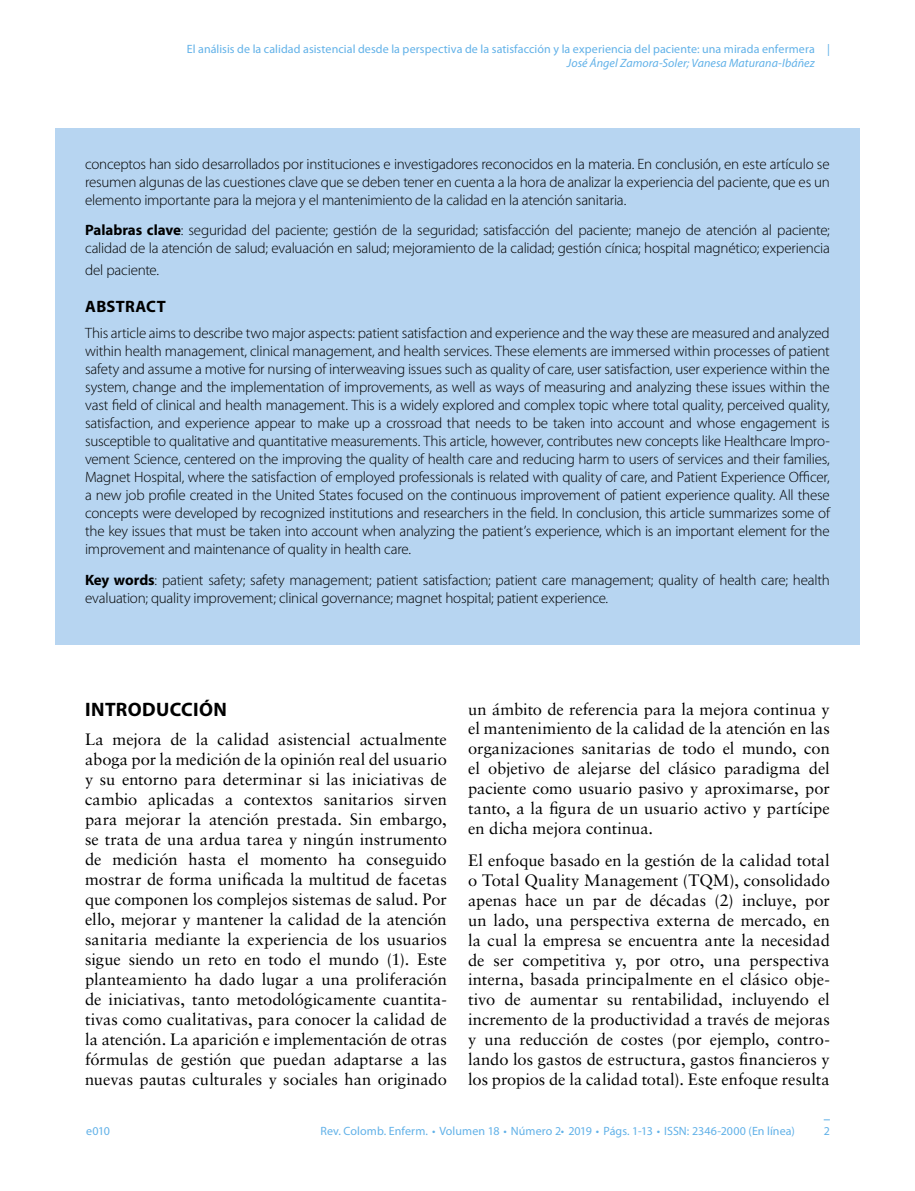
<style>
.page{position:relative;width:915px;height:1191px;background:#fff}
.page>*{position:absolute;margin:0;border:0;box-sizing:border-box;transform-origin:0 0}
.t1{font:700 19.5px "Myriad Pro";letter-spacing:.015em;color:#000}
.t2{font:16.5px/20px "Sabon LT Std";color:#000;text-align:justify}
.t3{font:700 16.5px "Myriad Pro";letter-spacing:.015em;color:#000}
.t4{font:300 15px/18px "Myriad Pro";letter-spacing:-.015em;color:#000;text-align:justify}
.t5{font:12px "Myriad Pro";letter-spacing:.01em;color:#61b1e8}
.t6{font:italic 12px "Myriad Pro";letter-spacing:.01em;color:#61b1e8}
.s1{font-weight:700}
</style>
<div class="page">
<div style="left:55px;top:128px;width:804px;height:516px;background:#b7d5f1"></div>
<p class="t5" style="left:187px;top:41px;width:644px">El análisis de la calidad asistencial desde la perspectiva de la satisfacción y la experiencia del paciente: una mirada enfermera |</p>
<p class="t6" style="left:566px;top:56px;width:249px">José Ángel Zamora-Soler; Vanesa Maturana-Ibáñez</p>
<p class="t4" style="left:85px;top:155px;width:746px">conceptos han sido desarrollados por instituciones e investigadores reconocidos en la materia. En conclusión, en este artículo se resumen algunas de las cuestiones clave que se deben tener en cuenta a la hora de analizar la experiencia del paciente, que es un elemento importante para la mejora y el mantenimiento de la calidad en la atención sanitaria.</p>
<p class="t4" style="left:85px;top:222px;width:746px"><span class="s1">Palabras clave</span>: seguridad del paciente; gestión de la seguridad; satisfacción del paciente; manejo de atención al paciente; calidad de la atención de salud; evaluación en salud; mejoramiento de la calidad; gestión cínica; hospital magnético; experiencia</p>
<p class="t4" style="left:85px;top:261px;width:75px">del paciente.</p>
<p class="t3" style="left:85px;top:295px;width:82px">ABSTRACT</p>
<p class="t4" style="left:85px;top:324px;width:746px">This article aims to describe two major aspects: patient satisfaction and experience and the way these are measured and analyzed within health management, clinical management, and health services. These elements are immersed within processes of patient safety and assume a motive for nursing of interweaving issues such as quality of care, user satisfaction, user experience within the system, change and the implementation of improvements, as well as ways of measuring and analyzing these issues within the vast field of clinical and health management. This is a widely explored and complex topic where total quality, perceived quality, satisfaction, and experience appear to make up a crossroad that needs to be taken into account and whose engagement is susceptible to qualitative and quantitative measurements. This article, however, contributes new concepts like Healthcare Impro&shy;vement Science, centered on the improving the quality of health care and reducing harm to users of services and their families, Magnet Hospital, where the satisfaction of employed professionals is related with quality of care, and Patient Experience Officer, a new job profile created in the United States focused on the continuous improvement of patient experience quality. All these concepts were developed by recognized institutions and researchers in the field. In conclusion, this article summarizes some of the key issues that must be taken into account when analyzing the patient’s experience, which is an important element for the improvement and maintenance of quality in health care.</p>
<p class="t4" style="left:85px;top:571px;width:746px"><span class="s1">Key words</span>: patient safety; safety management; patient satisfaction; patient care management; quality of health care; health evaluation; quality improvement; clinical governance; magnet hospital; patient experience.</p>
<h1 class="t1" style="left:85px;top:697px;width:143px">INTRODUCCIÓN</h1>
<p class="t2" style="left:85px;top:729px;width:363px">La mejora de la calidad asistencial actualmente aboga por la medición de la opinión real del usuario y su entorno para determinar si las iniciativas de cambio aplicadas a contextos sanitarios sirven para mejorar la atención prestada. Sin embargo, se trata de una ardua tarea y ningún instrumento de medición hasta el momento ha conseguido mostrar de forma unificada la multitud de facetas que componen los complejos sistemas de salud. Por ello, mejorar y mantener la calidad de la atención sanitaria mediante la experiencia de los usuarios sigue siendo un reto en todo el mundo (1). Este planteamiento ha dado lugar a una proliferación de iniciativas, tanto metodológicamente cuantita&shy;tivas como cualitativas, para conocer la calidad de la atención. La aparición e implementación de otras fórmulas de gestión que puedan adaptarse a las nuevas pautas culturales y sociales han originado</p>
<p class="t2" style="left:468px;top:698px;width:363px">un ámbito de referencia para la mejora continua y el mantenimiento de la calidad de la atención en las organizaciones sanitarias de todo el mundo, con el objetivo de alejarse del clásico paradigma del paciente como usuario pasivo y aproximarse, por tanto, a la figura de un usuario activo y partícipe en dicha mejora continua.</p>
<p class="t2" style="left:468px;top:850px;width:363px">El enfoque basado en la gestión de la calidad total o Total Quality Management (TQM), consolidado apenas hace un par de décadas (2) incluye, por un lado, una perspectiva externa de mercado, en la cual la empresa se encuentra ante la necesidad de ser competitiva y, por otro, una perspectiva interna, basada principalmente en el clásico obje&shy;tivo de aumentar su rentabilidad, incluyendo el incremento de la productividad a través de mejoras y una reducción de costes (por ejemplo, contro&shy;lando los gastos de estructura, gastos financieros y los propios de la calidad total). Este enfoque resulta</p>
<p class="t5" style="left:86px;top:1123px;width:25px">e010</p>
<p class="t5" style="left:320px;top:1123px;width:475px">Rev. Colomb. Enferm. • Volumen 18 • Número 2• 2019 • Págs. 1-13 • ISSN: 2346-2000 (En línea)</p>
<p class="t5" style="left:823px;top:1123px;width:8px">2</p>
</div>
